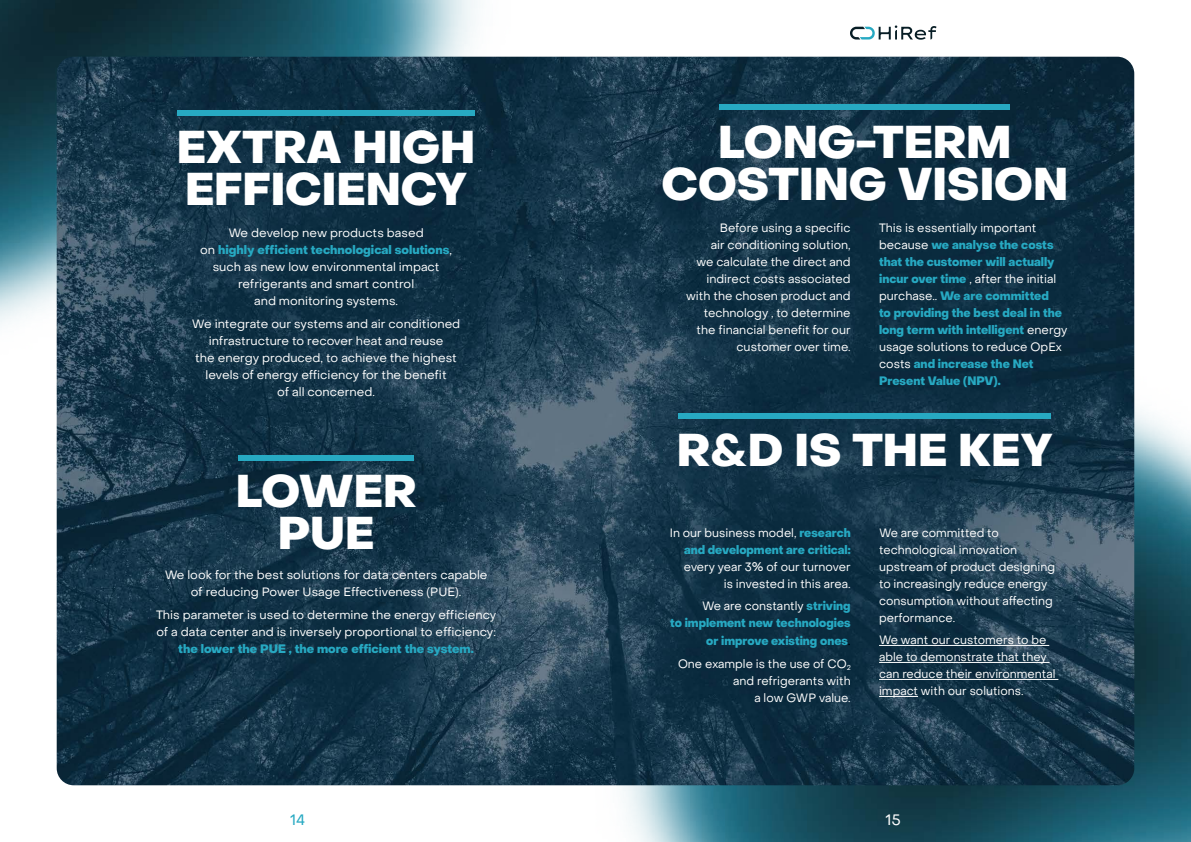
<style>
.page{position:relative;width:1191px;height:842px;background:#fff}
.page>*{position:absolute;margin:0;border:0;box-sizing:border-box;transform-origin:0 0}
.t1{font:800 45px/42px "PP Object Sans";color:#fff;text-align:center}
.t2{font:15px "PP Object Sans";color:#27a9c2}
.t3{font:15px "PP Object Sans";color:#fff}
.t4{font:12px/17px "PP Object Sans";color:#fff;text-align:center}
.t5{font:12px/17px "PP Object Sans";color:#fff;text-align:right;scale:.96 1}
.t6{font:800 12px/17px "PP Object Sans";color:#27a9c2}
.t7{font:800 12px/17.5px "PP Object Sans";color:#27a9c2;text-align:right;scale:.96 1}
.s1{font-weight:800;color:#27a9c2}
.s2{font-weight:400;color:#fff}
.s3{font-weight:400;font-size:13px;color:#000}
</style>
<div class="page">
<img style="left:595px;top:366px;width:596px;height:476px">
<img style="left:0;top:0;width:510px;height:360px">
<img style="left:57px;top:57px;width:1077px;height:728px">
<hr style="left:879px;top:645px;width:170px;height:1px;background:#fff">
<hr style="left:879px;top:662px;width:170px;height:1px;background:#fff">
<hr style="left:879px;top:679px;width:179px;height:1px;background:#fff">
<hr style="left:879px;top:696px;width:39px;height:1px;background:#fff">
<div style="left:238px;top:455px;width:176px;height:6px;background:#27a9c2"></div>
<div style="left:177px;top:110px;width:298px;height:6px;background:#27a9c2"></div>
<div style="left:679px;top:413px;width:372px;height:6px;background:#27a9c2"></div>
<div style="left:719px;top:105px;width:291px;height:5px;background:#27a9c2"></div>
<svg style="left:850px;top:26px;width:86px;height:14px"></svg>
<h1 class="t1" style="left:177px;top:128px;width:300px;text-align:left">EXTRA HIGH<br>EFFICIENCY</h1>
<p class="t4" style="left:200px;top:225px;width:253px">We develop new products based<br>on <span class="s1">highly efficient technological solutions</span>, such as new low environmental impact refrigerants and smart control<br>and monitoring systems.</p>
<p class="t4" style="left:192px;top:315px;width:270px">We integrate our systems and air conditioned infrastructure to recover heat and reuse<br>the energy produced, to achieve the highest levels of energy efficiency for the benefit<br>of all concerned.</p>
<h1 class="t1" style="left:236px;top:471px;width:182px">LOWER<br>PUE</h1>
<p class="t4" style="left:165px;top:566px;width:324px">We look for the best solutions for data centers capable of reducing Power Usage Effectiveness (PUE).</p>
<p class="t4" style="left:156px;top:606px;width:342px;text-align:left">This parameter is used to determine the energy efficiency of a data center and is inversely proportional to efficiency:</p>
<p class="t6" style="left:178px;top:640px;width:297px">the lower the PUE , the more efficient the system.</p>
<h1 class="t1" style="left:661px;top:122px;width:408px">LONG-TERM<br>COSTING VISION</h1>
<p class="t4" style="left:686px;top:219px;width:166px;text-align:right">Before using a specific<br>air conditioning solution,<br>we calculate the direct and indirect costs associated with the chosen product and technology , to determine the financial benefit for our customer over time.</p>
<p class="t6" style="left:879px;top:219px;width:190px"><span class="s2">This is essentially important because</span> we analyse the costs that the customer will actually incur over time <span class="s2">, after the initial purchase..</span> We are committed<br>to providing the best deal in the long term with intelligent <span class="s2">energy usage solutions to reduce OpEx costs</span> and increase the Net<br>Present Value (NPV).</p>
<h1 class="t1" style="left:677px;top:430px;width:377px">R&amp;D IS THE KEY</h1>
<p class="t7" style="left:670px;top:524px;width:190px;line-height:17px"><span class="s2">In our business model,</span> research and development are critical:</p>
<p class="t5" style="left:684px;top:558px;width:175px">every year 3% of our turnover is invested in this area.</p>
<p class="t7" style="left:670px;top:597px;width:189px"><span class="s2">We are constantly</span> striving<br>to implement new technologies or improve existing ones<span class="s3">.</span></p>
<p class="t5" style="left:678px;top:655px;width:181px">One example is the use of CO<sub>2 </sub>and refrigerants with<br>a low GWP value.</p>
<p class="t5" style="left:879px;top:524px;width:185px;text-align:left">We are committed to technological innovation upstream of product designing to increasingly reduce energy consumption without affecting performance.</p>
<p class="t5" style="left:879px;top:632px;width:185px;text-align:left">We want our customers to be able to demonstrate that they can reduce their environmental impact with our solutions.</p>
<p class="t2" style="left:290px;top:810px;width:16px">14</p>
<p class="t3" style="left:885px;top:810px;width:17px">15</p>
</div>
